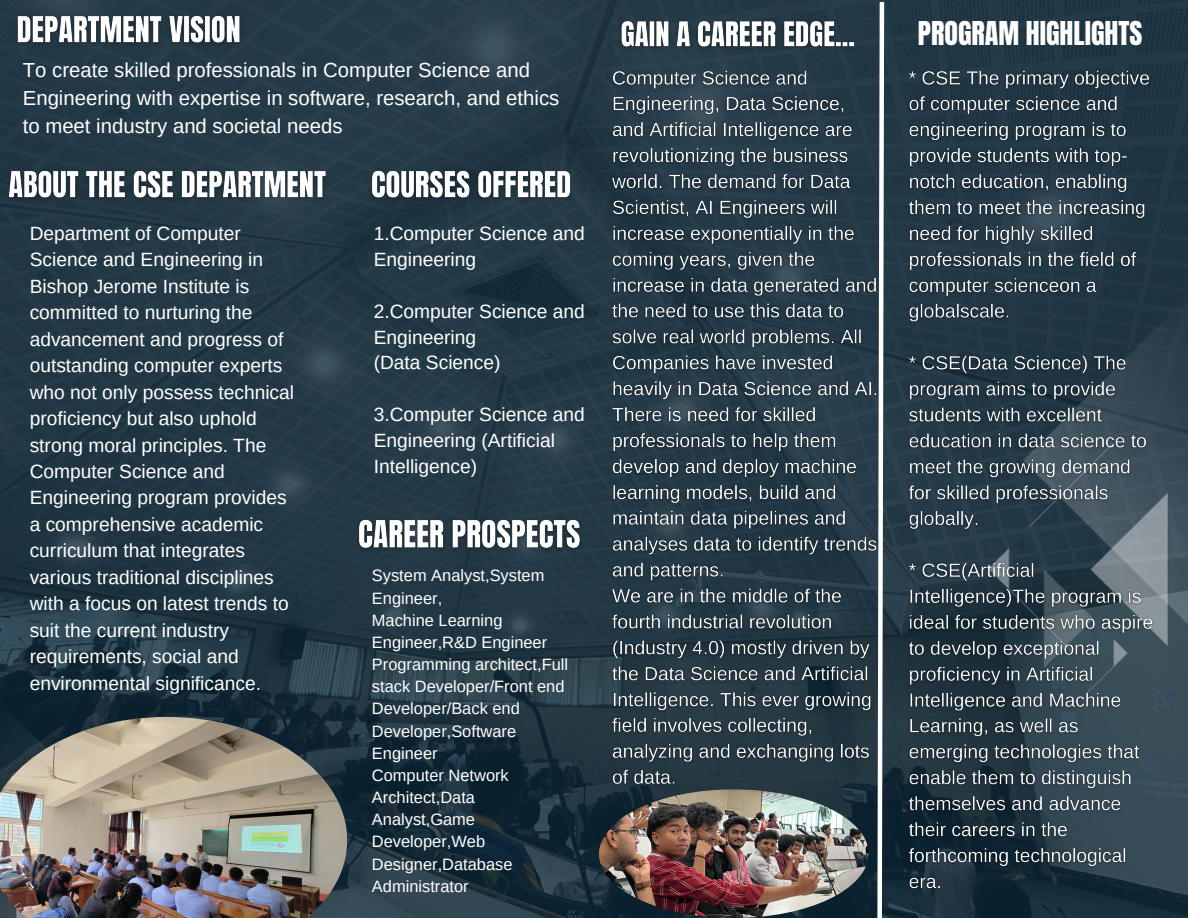
<style>
.page{position:relative;width:1188px;height:918px;background:#fff}
.page>*{position:absolute;margin:0;border:0;box-sizing:border-box;transform-origin:0 0}
.t1{font:27.9px "Anton";color:#fff}
.t2{font:20.4px/28.2px "Arimo";color:#fff}
.t3{font:19.2px/26.4px "Arimo";color:#fff}
.t4{font:16.5px/22.2px "Arimo";color:#fff}
</style>
<div class="page">
<img style="left:0;top:0;width:1188px;height:918px">
<img style="left:1159px;top:289px;width:29px;height:403px">
<img style="left:0;top:693px;width:179px;height:24px">
<img style="left:0;top:717px;width:347px;height:201px">
<img style="left:606px;top:65px;width:269px;height:727px">
<svg style="left:875px;top:0;width:11px;height:918px"></svg>
<img style="left:599px;top:789px;width:270px;height:129px;border-radius:50%">
<img style="left:9px;top:8px;width:240px;height:46px">
<img style="left:0;top:162px;width:335px;height:46px">
<img style="left:364px;top:162px;width:215px;height:46px">
<img style="left:614px;top:13px;width:249px;height:44px">
<img style="left:350px;top:510px;width:239px;height:48px">
<img style="left:903px;top:65px;width:256px;height:830px">
<h3 class="t2" style="left:23px;top:55px;width:538px">To create skilled professionals in Computer Science and<br>Engineering with expertise in software, research, and ethics to meet industry and societal needs</h3>
<p class="t3" style="left:30px;top:220px;width:266px">Department of Computer<br>Science and Engineering in<br>Bishop Jerome Institute is committed to nurturing the advancement and progress of outstanding computer experts who not only possess technical proficiency but also uphold strong moral principles. The<br>Computer Science and<br>Engineering program provides a comprehensive academic curriculum that integrates various traditional disciplines with a focus on latest trends to suit the current industry requirements, social and environmental significance.</p>
<p class="t3" style="left:374px;top:220px;width:213px;line-height:25.8px">1.Computer Science and<br>Engineering</p>
<h3 class="t3" style="left:374px;top:298px;width:213px;line-height:25.8px">2.Computer Science and<br>Engineering<br>(Data Science)</h3>
<h3 class="t3" style="left:374px;top:402px;width:213px;line-height:25.8px">3.Computer Science and<br>Engineering (Artificial<br>Intelligence)</h3>
<p class="t4" style="left:372px;top:565px;width:174px">System Analyst,System<br>Engineer,</p>
<p class="t4" style="left:372px;top:609px;width:177px">Machine Learning<br>Engineer,R&amp;D Engineer</p>
<h2 class="t4" style="left:372px;top:653px;width:198px">Programming architect,Full stack Developer/Front end<br>Developer/Back end<br>Developer,Software<br>Engineer</h2>
<p class="t4" style="left:372px;top:764px;width:142px">Computer Network<br>Architect,Data<br>Analyst,Game<br>Developer,Web<br>Designer,Database<br>Administrator</p>
<p class="t1" style="left:918px;top:13px;width:226px">PROGRAM HIGHLIGHTS</p>
</div>
